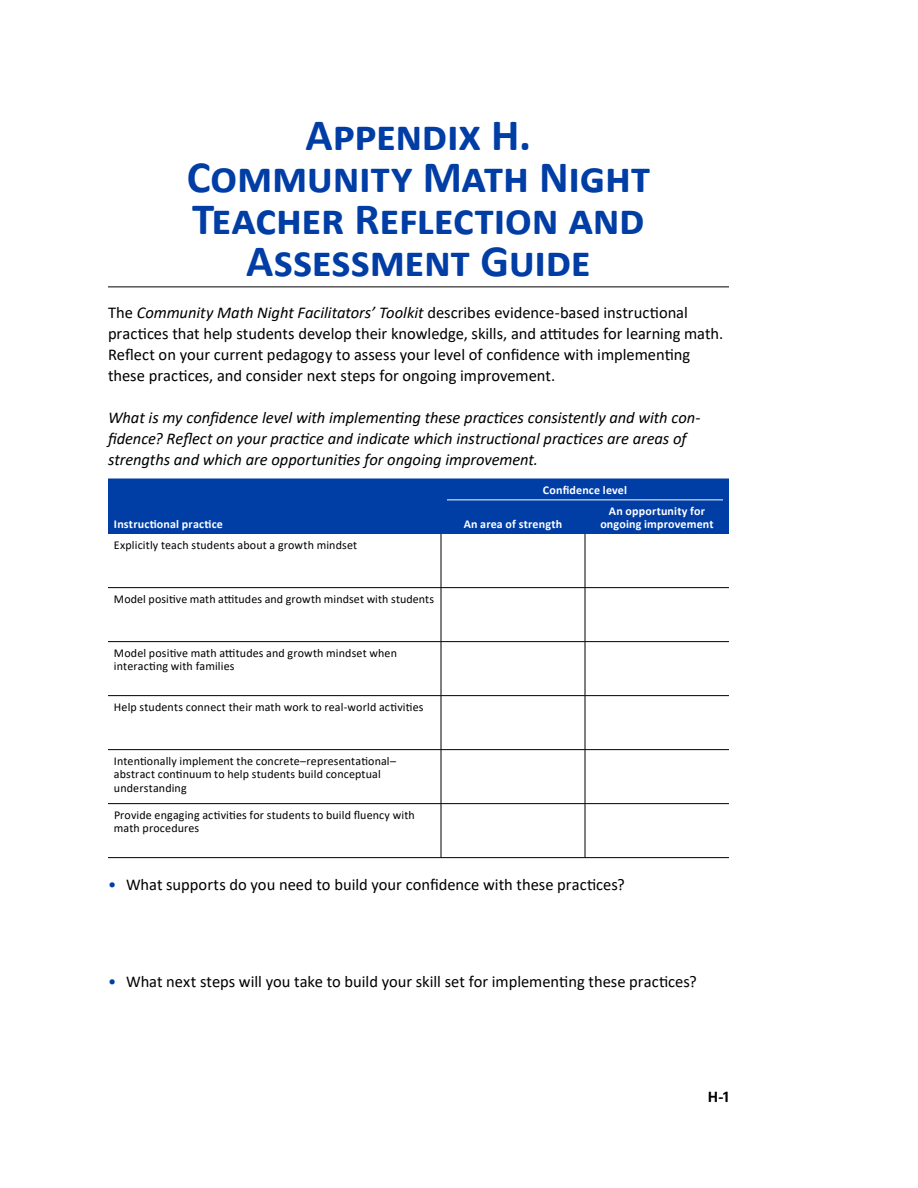
<style>
.page{position:relative;width:918px;height:1188px;background:#fff}
.page>*{position:absolute;margin:0;border:0;box-sizing:border-box;transform-origin:0 0}
.t1{font:700 45px/42px "Calibri";letter-spacing:-.01em;color:#003da5;text-align:center}
.t2{font:16.5px/21px "Calibri";color:#000}
.t3{font:italic 16.5px/21px "Calibri";letter-spacing:-.005em;color:#000}
.t4{font:700 16.5px "Calibri";color:#000}
.t5{font:12px/13.5px "Calibri";letter-spacing:.01em;color:#000}
.t6{font:700 12px/13.5px "Calibri";letter-spacing:.015em;color:#fff;text-align:center}
.s1{font-style:italic}
.s2{color:#003da5}
</style>
<div class="page">
<hr style="left:108px;top:286px;width:621px;height:1px;background:#000">
<div style="left:108px;top:478px;width:621px;height:56px;background:#003da5"></div>
<hr style="left:441px;top:534px;width:1px;height:53px;background:#000">
<hr style="left:585px;top:534px;width:1px;height:53px;background:#000">
<hr style="left:108px;top:587px;width:333px;height:1px;background:#000">
<hr style="left:441px;top:587px;width:144px;height:1px;background:#000">
<hr style="left:441px;top:588px;width:1px;height:53px;background:#000">
<hr style="left:585px;top:587px;width:144px;height:1px;background:#000">
<hr style="left:585px;top:588px;width:1px;height:53px;background:#000">
<hr style="left:108px;top:641px;width:333px;height:1px;background:#000">
<hr style="left:441px;top:641px;width:144px;height:1px;background:#000">
<hr style="left:441px;top:642px;width:1px;height:53px;background:#000">
<hr style="left:585px;top:641px;width:144px;height:1px;background:#000">
<hr style="left:585px;top:642px;width:1px;height:53px;background:#000">
<hr style="left:108px;top:695px;width:333px;height:1px;background:#000">
<hr style="left:441px;top:695px;width:144px;height:1px;background:#000">
<hr style="left:441px;top:696px;width:1px;height:53px;background:#000">
<hr style="left:585px;top:695px;width:144px;height:1px;background:#000">
<hr style="left:585px;top:696px;width:1px;height:53px;background:#000">
<hr style="left:108px;top:749px;width:333px;height:1px;background:#000">
<hr style="left:441px;top:749px;width:144px;height:1px;background:#000">
<hr style="left:441px;top:750px;width:1px;height:53px;background:#000">
<hr style="left:585px;top:749px;width:144px;height:1px;background:#000">
<hr style="left:585px;top:750px;width:1px;height:53px;background:#000">
<hr style="left:108px;top:803px;width:333px;height:1px;background:#000">
<hr style="left:441px;top:803px;width:144px;height:1px;background:#000">
<hr style="left:441px;top:804px;width:1px;height:53px;background:#000">
<hr style="left:585px;top:803px;width:144px;height:1px;background:#000">
<hr style="left:585px;top:804px;width:1px;height:53px;background:#000">
<hr style="left:108px;top:857px;width:333px;height:1px;background:#000">
<hr style="left:441px;top:857px;width:144px;height:1px;background:#000">
<hr style="left:585px;top:857px;width:144px;height:1px;background:#000">
<hr style="left:447px;top:500px;width:276px;height:1px;background:#fff">
<h2 class="t1" style="left:187px;top:113px;width:465px">Appendix H.<br>Community Math Night<br>Teacher Reflection and<br>Assessment Guide</h2>
<p class="t2" style="left:108px;top:302px;width:613px">The <span class="s1">Community Math Night Facilitators’ Toolkit</span> describes evidence-based instructonal practces that help students develop their knowledge, skills, and attudes for learning math Refect on your current pedagogy to assess your level of confdence with implementng these practces, and consider next steps for ongoing improvement</p>
<p class="t3" style="left:108px;top:406px;width:594px">What is my confidence level with implementing these practices consistently and with con&shy;fidence? Reflect on your practice and indicate which instructional practices are areas of strengths and which are opportunities for ongoing improvement.</p>
<p class="t6" style="left:543px;top:483px;width:86px">Confidence level</p>
<p class="t6" style="left:114px;top:517px;width:110px">Instructional practice</p>
<p class="t6" style="left:464px;top:517px;width:100px">An area of strength</p>
<p class="t6" style="left:600px;top:504px;width:115px">An opportunity for ongoing improvement</p>
<p class="t5" style="left:114px;top:538px;width:245px">Explicitly teach students about a growth mindset</p>
<p class="t5" style="left:114px;top:592px;width:322px">Model positve math attudes and growth mindset with students</p>
<p class="t5" style="left:114px;top:646px;width:284px">Model positve math attudes and growth mindset when interactng with families</p>
<p class="t5" style="left:114px;top:700px;width:311px">Help students connect their math work to real-world actvites</p>
<p class="t5" style="left:114px;top:754px;width:284px">Intentonally implement the concrete–representatonal– abstract contnuum to help students build conceptual understanding</p>
<p class="t5" style="left:114px;top:808px;width:302px">Provide engaging actvites for students to build fuency with math procedures</p>
<p class="t2" style="left:108px;top:873px;width:518px"><span class="s2">•</span> What supports do you need to build your confdence with these practces?</p>
<p class="t2" style="left:108px;top:971px;width:590px"><span class="s2">•</span> What next steps will you take to build your skill set for implementng these practces?</p>
<p class="t4" style="left:708px;top:1085px;width:23px">H-1</p>
</div>
